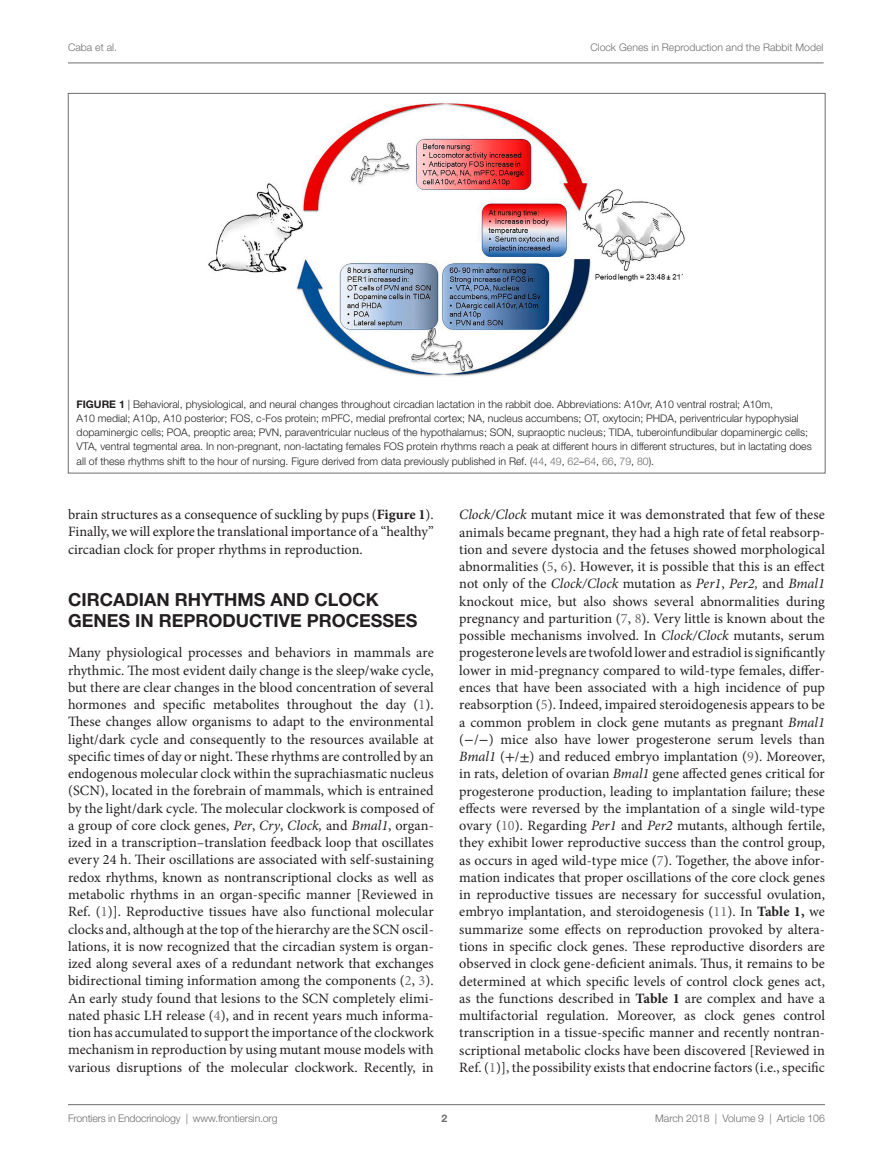
<style>
.page{position:relative;width:893px;height:1170px;background:#fff}
.page>*{position:absolute;margin:0;border:0;box-sizing:border-box;transform-origin:0 0}
.t1{font:700 18px/21px "Helvetica Neue LT Std";color:#231f20}
.t2{font:14.25px/17.2px "Minion Pro";color:#231f20;text-align:justify}
.t3{font:300 10.5px/14.2px "Helvetica Neue LT Std";color:#231f20}
.t4{font:300 10.5px "Helvetica Neue LT Std";color:#6c6d70}
.t5{font:700 10.5px "Helvetica Neue LT Std";color:#231f20}
.t6{font:700 10.5px "Helvetica Neue LT Std";color:#6c6d70}
.s1{font-weight:700}
.s2{color:#6c6d70}
.s3{font-style:italic}
.s4{font-family:"STIX General"}
</style>
<div class="page">
<img style="left:208px;top:103px;width:477px;height:274px">
<hr style="left:68px;top:63px;width:756px;height:1px;background:#6c6d70">
<hr style="left:68px;top:1104px;width:757px;height:1px;background:#6c6d70">
<p class="t4" style="left:68px;top:41px;width:51px">Caba et al.</p>
<p class="t4" style="left:590px;top:41px;width:235px">Clock Genes in Reproduction and the Rabbit Model</p>
<p class="t3" style="left:77px;top:396px;width:737px;text-indent:33px"><span class="s1">E 1</span> | Behavioral, physiological, and neural changes throughout circadian lactation in the rabbit doe. Abbreviations: A10vr, A10 ventral rostral; A10m,<br>A10 medial; A10p, A10 posterior; FOS, c-Fos protein; mPFC, medial prefrontal cortex; NA, nucleus accumbens; OT, oxytocin; PHDA, periventricular hypophysial dopaminergic cells; POA, preoptic area; PVN, paraventricular nucleus of the hypothalamus; SON, supraoptic nucleus; TIDA, tuberoinfundibular dopaminergic cells; VTA, ventral tegmental area. In non-pregnant, non-lactating females FOS protein rhythms reach a peak at different hours in different structures, but in lactating does all of these rhythms shift to the hour of nursing. Figure derived from data previously published in Ref. (<span class="s2">44</span>, <span class="s2">49</span>, <span class="s2">62</span>–<span class="s2">64</span>, <span class="s2">66</span>, <span class="s2">79</span>, <span class="s2">80</span>).</p>
<p class="t5" style="left:77px;top:397px;width:18px">FIGUR</p>
<p class="t2" style="left:68px;top:506px;width:367px">brain structures as a consequence of suckling by pups (<span class="s1">Figure 1</span>).<br>Finally, we will explore the translational importance of a “healthy” circadian clock for proper rhythms in reproduction.</p>
<p class="t1" style="left:68px;top:589px;width:312px">CIRCADIAN RHYTHMS AND CLOCK<br>GENE</p>
<p class="t1" style="left:118px;top:610px;width:165px">S IN REPRODUCTIVE</p>
<p class="t1" style="left:307px;top:610px;width:112px">PROCESSES</p>
<p class="t2" style="left:68px;top:644px;width:367px">Many physiological processes and behaviors in mammals are rhythmic. The most evident daily change is the sleep/wake cycle, but there are clear changes in the blood concentration of several hormones and specific metabolites throughout the day (<span class="s2">1</span>).<br>These changes allow organisms to adapt to the environmental light/dark cycle and consequently to the resources available at specific times of day or night. These rhythms are controlled by an endogenous molecular clock within the suprachiasmatic nucleus (SCN), located in the forebrain of mammals, which is entrained by the light/dark cycle. The molecular clockwork is composed of a group of core clock genes, <span class="s3">Per</span>, <span class="s3">Cry</span>, <span class="s3">Clock,</span> and <span class="s3">Bmal1</span>, organ&shy;ized in a transcription–translation feedback loop that oscillates every 24 h. Their oscillations are associated with self-sustaining redox rhythms, known as nontranscriptional clocks as well as metabolic rhythms in an organ-specific manner [Reviewed in Ref. (<span class="s2">1</span>)]. Reproductive tissues have also functional molecular clocks and, although at the top of the hierarchy are the SCN oscil&shy;lations, it is now recognized that the circadian system is organ&shy;ized along several axes of a redundant network that exchanges bidirectional timing information among the components (<span class="s2">2</span>, <span class="s2">3</span>).<br>An early study found that lesions to the SCN completely elimi&shy;nated phasic LH release (<span class="s2">4</span>), and in recent years much informa&shy;tion has accumulated to support the importance of the clockwork mechanism in reproduction by using mutant mouse models with various disruptions of the molecular clockwork. Recently, in</p>
<p class="t2" style="left:459px;top:506px;width:367px"><span class="s3">Clock/Clock</span> mutant mice it was demonstrated that few of these animals became pregnant, they had a high rate of fetal reabsorp&shy;tion and severe dystocia and the fetuses showed morphological abnormalities (<span class="s2">5</span>, <span class="s2">6</span>). However, it is possible that this is an effect not only of the <span class="s3">Clock/Clock</span> mutation as <span class="s3">Per1</span>, <span class="s3">Per2,</span> and <span class="s3">Bmal1 </span>knockout mice, but also shows several abnormalities during pregnancy and parturition (<span class="s2">7</span>, <span class="s2">8</span>). Very little is known about the possible mechanisms involved. In <span class="s3">Clock/Clock</span> mutants, serum progesterone levels are twofold lower and estradiol is significantly lower in mid-pregnancy compared to wild-type females, differ&shy;ences that have been associated with a high incidence of pup reabsorption (<span class="s2">5</span>). Indeed, impaired steroidogenesis appears to be a common problem in clock gene mutants as pregnant <span class="s3">Bmal1 </span>(<span class="s4">−</span>/<span class="s4">−</span>) mice also have lower progesterone serum levels than <span class="s3">Bmal1</span> (<span class="s4">+</span>/<span class="s4">±</span>) and reduced embryo implantation (<span class="s2">9</span>). Moreover, in rats, deletion of ovarian <span class="s3">Bmal1</span> gene affected genes critical for progesterone production, leading to implantation failure; these effects were reversed by the implantation of a single wild-type ovary (<span class="s2">10</span>). Regarding <span class="s3">Per1</span> and <span class="s3">Per2</span> mutants, although fertile, they exhibit lower reproductive success than the control group, as occurs in aged wild-type mice (<span class="s2">7</span>). Together, the above infor&shy;mation indicates that proper oscillations of the core clock genes in reproductive tissues are necessary for successful ovulation, embryo implantation, and steroidogenesis (<span class="s2">11</span>). In <span class="s1">Table 1,</span> we summarize some effects on reproduction provoked by altera&shy;tions in specific clock genes. These reproductive disorders are observed in clock gene-deficient animals. Thus, it remains to be determined at which specific levels of control clock genes act, as the functions described in <span class="s1">Table 1</span> are complex and have a multifactorial regulation. Moreover, as clock genes control transcription in a tissue-specific manner and recently nontran&shy;scriptional metabolic clocks have been discovered [Reviewed in Ref. (<span class="s2">1</span>)], the possibility exists that endocrine factors (i.e., specific</p>
<p class="t4" style="left:68px;top:1111px;width:211px">Frontiers in Endocrinology | www.frontiersin.org</p>
<p class="t4" style="left:655px;top:1111px;width:171px">March 2018 | Volume 9 | Article 106</p>
<p class="t6" style="left:441px;top:1111px;width:7px">2</p>
</div>
